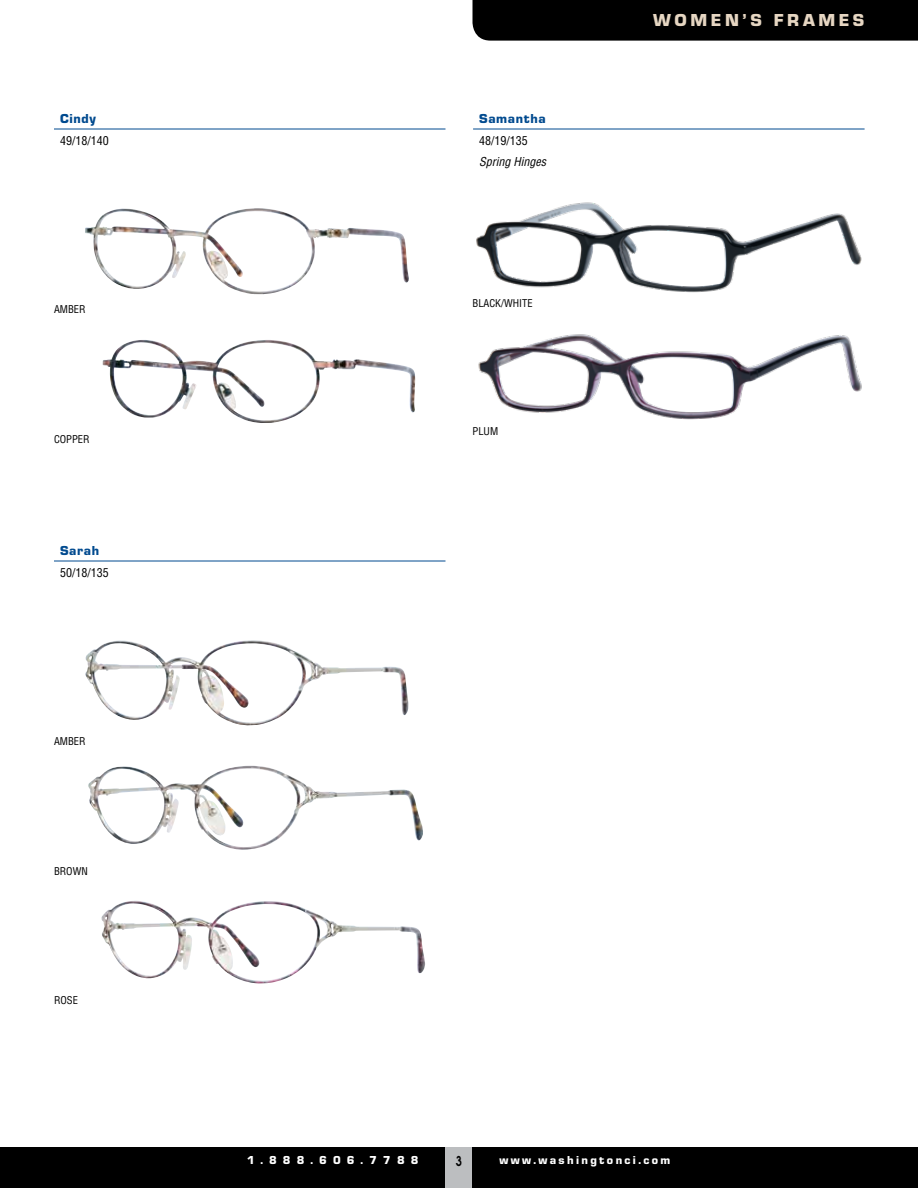
<style>
.page{position:relative;width:918px;height:1188px;background:#fff}
.page>*{position:absolute;margin:0;border:0;box-sizing:border-box;transform-origin:0 0}
.t1{font:900 18px "Eurostile";letter-spacing:.2em;color:#e6d6c2}
.t2{font:900 13.5px "Eurostile";letter-spacing:.05em;color:#004a8f}
.t3{font:600 13.5px "Avant Garde";color:#000;scale:.8 1}
.t4{font:condensed 12px "Helvetica";color:#000}
.t5{font:900 12px "Eurostile";letter-spacing:.2em;color:#fff}
.t6{font:900 12px "Eurostile";letter-spacing:.51em;color:#fff}
.t7{font:italic condensed 12px "Helvetica";color:#000}
.t8{font:condensed 10.5px "Helvetica";color:#000}
</style>
<div class="page">
<div style="left:0;top:1148px;width:918px;height:40px;background:#000"></div>
<div style="left:472px;top:0;width:446px;height:41px;background:#000"></div>
<div style="left:446px;top:1148px;width:26px;height:40px;background:#bcbec0"></div>
<hr style="left:54px;top:129px;width:392px;height:1px;background:#004a8f">
<img style="left:85px;top:208px;width:264px;height:87px">
<img style="left:103px;top:340px;width:257px;height:83px">
<hr style="left:473px;top:129px;width:392px;height:1px;background:#004a8f">
<img style="left:476px;top:202px;width:386px;height:91px">
<img style="left:478px;top:334px;width:384px;height:86px">
<hr style="left:54px;top:561px;width:392px;height:1px;background:#004a8f">
<img style="left:85px;top:641px;width:158px;height:81px">
<img style="left:88px;top:766px;width:220px;height:84px">
<img style="left:101px;top:903px;width:238px;height:81px">
<p class="t2" style="left:60px;top:111px;width:37px">Cindy</p>
<p class="t4" style="left:60px;top:133px;width:50px">49/18/140</p>
<p class="t8" style="left:54px;top:303px;width:33px">AMBER</p>
<p class="t8" style="left:54px;top:432px;width:37px">COPPER</p>
<p class="t2" style="left:60px;top:543px;width:41px">Sarah</p>
<p class="t4" style="left:60px;top:565px;width:50px">50/18/135</p>
<p class="t8" style="left:54px;top:735px;width:33px">AMBER</p>
<p class="t8" style="left:54px;top:864px;width:35px">BROWN</p>
<p class="t8" style="left:54px;top:994px;width:25px">ROSE</p>
<p class="t2" style="left:479px;top:111px;width:68px">Samantha</p>
<p class="t4" style="left:479px;top:133px;width:50px">48/19/135</p>
<p class="t7" style="left:479px;top:154px;width:68px">Spring Hinges</p>
<p class="t8" style="left:472px;top:297px;width:62px">BLACK/WHITE</p>
<p class="t8" style="left:472px;top:425px;width:27px">PLUM</p>
<h1 class="t1" style="left:653px;top:10px;width:213px">WOMEN’S FRAMES</h1>
<p class="t6" style="left:247px;top:1153px;width:173px">1.888.606.7788</p>
<p class="t3" style="left:456px;top:1153px;width:9px">3</p>
<p class="t5" style="left:500px;top:1153px;width:172px">www.washingtonci.com</p>
</div>
